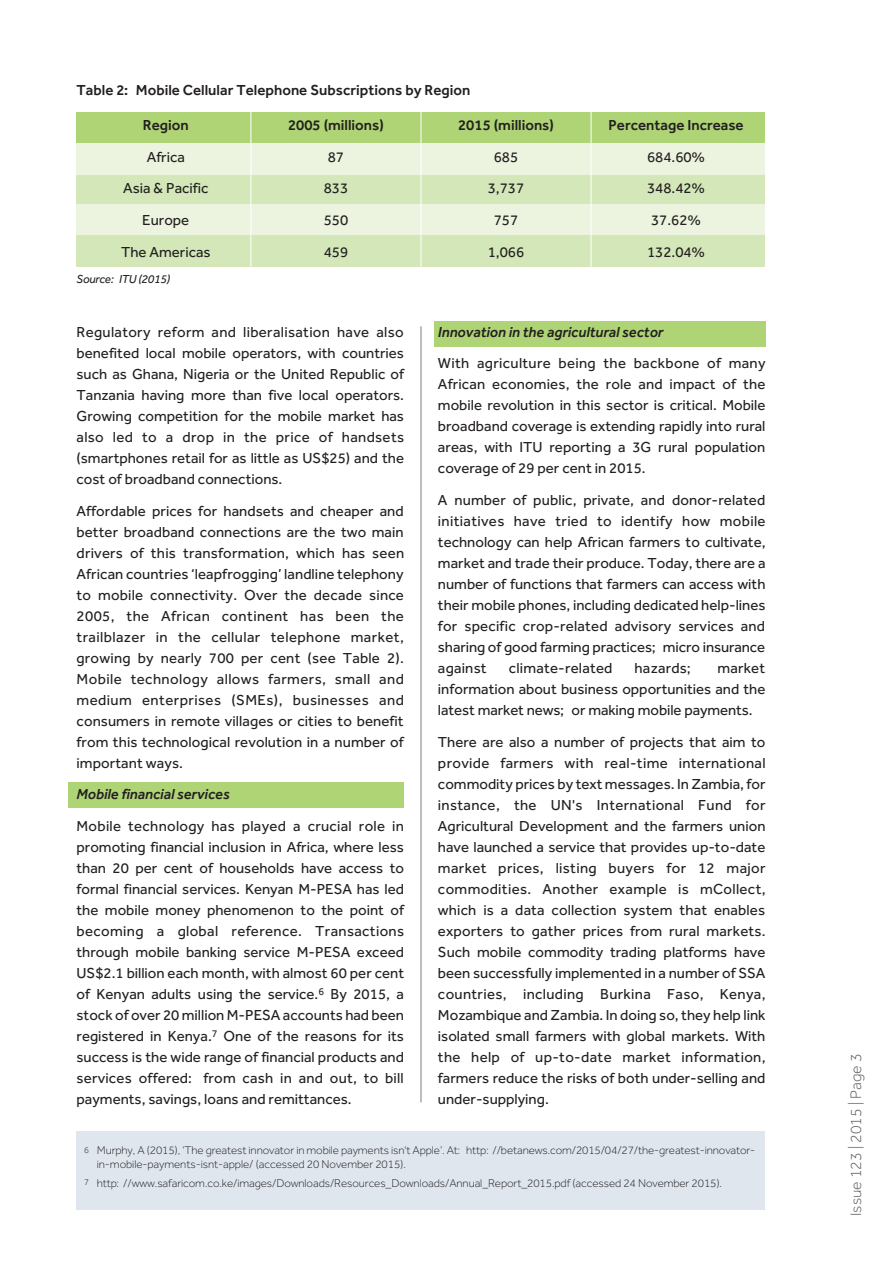
<style>
.page{position:relative;width:893px;height:1263px;background:#fff}
.page>*{position:absolute;margin:0;border:0;box-sizing:border-box;transform-origin:0 0}
.t1{font:300 15.75px "Effra";color:#57585a}
.t2{font:15px/21px "Effra";color:#231f20;text-align:justify}
.t3{font:500 15px "Effra";color:#231f20}
.t4{font:italic 500 15px "Effra";color:#231f20}
.t5{font:italic 12px "Effra";letter-spacing:-.02em;color:#231f20}
.t6{font:300 11.55px/14.2px "Effra";letter-spacing:-.01em;color:#231f20}
.s1{font-size:9px}
</style>
<div class="page">
<div style="left:68px;top:782px;width:336px;height:26px;background:#aed475"></div>
<div style="left:434px;top:321px;width:331px;height:25px;background:#aed475"></div>
<hr style="left:420px;top:326px;width:2px;height:776px;background:#a8a9ad">
<div style="left:77px;top:1131px;width:688px;height:79px;background:#dfe6ee"></div>
<div style="left:77px;top:112px;width:688px;height:32px;background:#aed475"></div>
<div style="left:77px;top:173px;width:688px;height:32px;background:#d4e7b8"></div>
<div style="left:77px;top:204px;width:688px;height:32px;background:#ecf4e0"></div>
<div style="left:77px;top:235px;width:688px;height:32px;background:#d4e7b8"></div>
<div style="left:77px;top:143px;width:688px;height:32px;background:#ecf4e0"></div>
<hr style="left:250px;top:112px;width:1px;height:160px;background:#fff">
<hr style="left:421px;top:112px;width:1px;height:160px;background:#fff">
<hr style="left:591px;top:112px;width:1px;height:160px;background:#fff">
<p class="t3" style="left:77px;top:81px;width:395px">Table 2: Mobile Cellular Telephone Subscriptions by Region</p>
<p class="t3" style="left:143px;top:116px;width:47px">Region</p>
<p class="t2" style="left:121px;top:141px;width:91px;line-height:31.7px;text-align:center">Africa<br>Asia &amp; Pacific<br>Europe<br>The Americas</p>
<p class="t5" style="left:77px;top:272px;width:95px">Source: ITU (2015)</p>
<p class="t3" style="left:288px;top:116px;width:97px">2005 (millions)</p>
<p class="t2" style="left:324px;top:141px;width:26px;line-height:31.7px;text-align:left">87<br>833<br>550<br>459</p>
<p class="t3" style="left:458px;top:116px;width:97px">2015 (millions)</p>
<p class="t2" style="left:488px;top:141px;width:38px;line-height:31.7px;text-align:center">685<br>3,737<br>757<br>1,066</p>
<p class="t3" style="left:609px;top:116px;width:137px">Percentage Increase</p>
<p class="t2" style="left:647px;top:141px;width:55px;line-height:31.7px;text-align:left">684.60%<br>348.42%<br>37.62%<br>132.04%</p>
<p class="t2" style="left:77px;top:321px;width:329px">Regulatory reform and liberalisation have also benefited local mobile operators, with countries such as Ghana, Nigeria or the United Republic of Tanzania having more than five local operators.<br>Growing competition for the mobile market has also led to a drop in the price of handsets (smartphones retail for as little as US$25) and the cost of broadband connections.</p>
<p class="t2" style="left:77px;top:500px;width:329px">Affordable prices for handsets and cheaper and better broadband connections are the two main drivers of this transformation, which has seen African countries ‘leapfrogging’ landline telephony to mobile connectivity. Over the decade since 2005, the African continent has been the trailblazer in the cellular telephone market, growing by nearly 700 per cent (see Table 2).<br>Mobile technology allows farmers, small and medium enterprises (SMEs), businesses and consumers in remote villages or cities to benefit from this technological revolution in a number of important ways.</p>
<p class="t4" style="left:77px;top:785px;width:155px">Mobile financial services</p>
<p class="t2" style="left:77px;top:815px;width:329px">Mobile technology has played a crucial role in promoting financial inclusion in Africa, where less than 20 per cent of households have access to formal financial services. Kenyan M-PESA has led the mobile money phenomenon to the point of becoming a global reference. Transactions through mobile banking service M-PESA exceed US$2.1 billion each month, with almost 60 per cent of Kenyan adults using the service.<sup>6</sup> By 2015, a stock of over 20 million M-PESA accounts had been registered in Kenya.<sup>7</sup> One of the reasons for its success is the wide range of financial products and services offered: from cash in and out, to bill payments, savings, loans and remittances.</p>
<p class="t4" style="left:438px;top:323px;width:227px">Innovation in the agricultural sector</p>
<p class="t2" style="left:438px;top:353px;width:329px">With agriculture being the backbone of many African economies, the role and impact of the mobile revolution in this sector is critical. Mobile broadband coverage is extending rapidly into rural areas, with ITU reporting a 3G rural population coverage of 29 per cent in 2015.</p>
<p class="t2" style="left:438px;top:489px;width:329px">A number of public, private, and donor-related initiatives have tried to identify how mobile technology can help African farmers to cultivate, market and trade their produce. Today, there are a number of functions that farmers can access with their mobile phones, including dedicated help-lines for specific crop-related advisory services and sharing of good farming practices; micro insurance against</p>
<p class="t2" style="left:438px;top:657px;width:329px;text-indent:279px">market information about business opportunities and the latest market news; or making mobile payments.</p>
<p class="t2" style="left:438px;top:731px;width:329px">There are also a number of projects that aim to provide farmers with real-time international commodity prices by text messages. In Zambia, for instance, the UN's International Fund for Agricultural Development and the farmers union have launched a service that provides up-to-date market prices, listing buyers for 12 major commodities. Another example is mCollect, which is a data collection system that enables exporters to gather prices from rural markets.<br>Such mobile commodity trading platforms have been successfully implemented in a number of SSA countries, including Burkina Faso, Kenya, Mozambique and Zambia. In doing so, they help link isolated small farmers with global markets. With the help of up-to-date market information, farmers reduce the risks of both under-selling and under-supplying.</p>
<p class="t2" style="left:509px;top:657px;width:105px">climate-related</p>
<p class="t2" style="left:635px;top:657px;width:62px">hazards;</p>
<p class="t6" style="left:97px;top:1143px;width:660px;text-indent:-13px"><span class="s1">6</span> Murphy, A (2015), ‘The greatest innovator in mobile payments isn't Apple’. At: http://betanews.com/2015/04/27/the-greatest-innovator&shy;in-mobile-payments-isnt-apple/ (accessed 20 November 2015).</p>
<p class="t6" style="left:84px;top:1176px;width:640px"><span class="s1">7</span> http://www.safaricom.co.ke/images/Downloads/Resources_Downloads/Annual_Report_2015.pdf (accessed 24 November 2015).</p>
<p class="t1" style="left:847px;top:1216px;width:164px;rotate:-90deg">Issue 123 | 2015 | Page 3</p>
</div>
